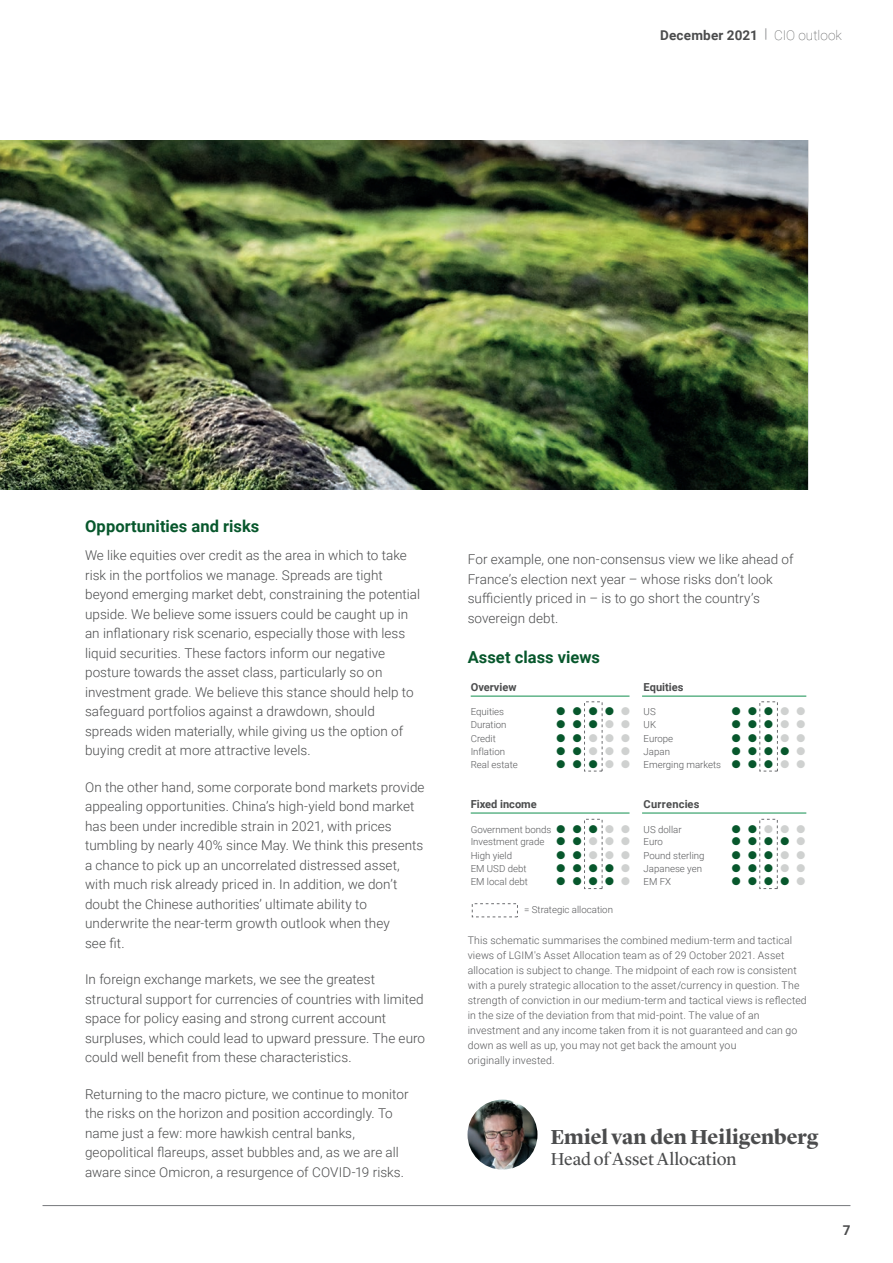
<style>
.page{position:relative;width:893px;height:1263px;background:#fff}
.page>*{position:absolute;margin:0;border:0;box-sizing:border-box;transform-origin:0 0}
.Graphic_support_text{font:700 21px "Lyon Display";letter-spacing:-.005em;color:#4b4c4d}
.Graphic_support_text-2{font:18px "Lyon Display";letter-spacing:-.005em;color:#4b4c4d}
.Body_copy_and_chart{font:700 16.5px "Roboto";letter-spacing:.005em;color:#07572c}
.body_copy_standard{font:300 13.5px/19.5px "Roboto";letter-spacing:.005em;color:#4b4c4d}
.t1{font:700 13.5px "Roboto";letter-spacing:.015em;color:#4b4c4d}
.t2{font:11.1px "Segoe UI Symbol";color:#07572c}
.t3{font:700 11.1px "Roboto";color:#4b4c4d}
.t4{font:700 11.1px "Roboto";letter-spacing:.02em;color:#4b4c4d}
.Source_7pt{font:300 10.5px/15px "Roboto";letter-spacing:.015em;color:#57585a}
.t5{font:300 9.6px "Roboto";color:#57585a}
.s1{font-weight:300;color:#717275}
.s2{font-weight:100}
.s3{color:#07572c}
.s4{color:#cfd1d0}
</style>
<div class="page">
<hr style="left:43px;top:1205px;width:807px;height:1px;background:#76787b">
<img style="left:467px;top:1099px;width:71px;height:71px;border-radius:36px">
<div style="left:466px;top:1098px;width:73px;height:73px;border:2px solid #fff;border-radius:50%"></div>
<img style="left:0;top:140px;width:808px;height:350px">
<hr style="left:471px;top:696px;width:158px;height:1px;background:#118f4e">
<hr style="left:642px;top:696px;width:164px;height:1px;background:#118f4e">
<hr style="left:471px;top:813px;width:158px;height:1px;background:#118f4e">
<hr style="left:642px;top:813px;width:164px;height:1px;background:#118f4e">
<div style="left:759px;top:701px;width:19px;height:70px;border:1px dashed #6c6d70"></div>
<div style="left:759px;top:819px;width:19px;height:70px;border:1px dashed #6c6d70"></div>
<div style="left:472px;top:903px;width:46px;height:14px;border:1px dashed #6c6d70"></div>
<p class="t1" style="left:660px;top:26px;width:183px">December 2021 <span class="s1">|</span> <span class="s2">CIO outlook</span></p>
<p class="Body_copy_and_chart" style="left:85px;top:515px;width:176px">Opportunities and risks</p>
<p class="body_copy_standard" style="left:85px;top:545px;width:337px">We like equities over credit as the area in which to take risk in the portfolios we manage. Spreads are tight beyond emerging market debt, constraining the potential upside. We believe some issuers could be caught up in an inflationary risk scenario, especially those with less liquid securities. These factors inform our negative posture towards the asset class, particularly so on investment grade. We believe this stance should help to safeguard portfolios against a drawdown, should spreads widen materially, while giving us the option of buying credit at more attractive levels.</p>
<p class="body_copy_standard" style="left:85px;top:776px;width:341px">On the other hand, some corporate bond markets provide appealing opportunities. China’s high-yield bond market has been under incredible strain in 2021, with prices tumbling by nearly 40% since May. We think this presents a chance to pick up an uncorrelated distressed asset, with much risk already priced in. In addition, we don’t doubt the Chinese authorities’ ultimate ability to underwrite the near-term growth outlook when they<br>see fit.</p>
<p class="body_copy_standard" style="left:85px;top:969px;width:342px">In foreign exchange markets, we see the greatest structural support for currencies of countries with limited space for policy easing and strong current account surpluses, which could lead to upward pressure. The euro could well benefit from these characteristics.</p>
<p class="body_copy_standard" style="left:85px;top:1083px;width:325px">Returning to the macro picture, we continue to monitor the risks on the horizon and position accordingly. To name just a few: more hawkish central banks, geopolitical flareups, asset bubbles and, as we are all aware since Omicron, a resurgence of COVID-19 risks.</p>
<p class="body_copy_standard" style="left:468px;top:549px;width:327px">For example, one non-consensus view we like ahead of France’s election next year – whose risks don’t look sufficiently priced in – is to go short the country’s sovereign debt.</p>
<p class="Body_copy_and_chart" style="left:468px;top:646px;width:134px">Asset class views</p>
<p class="t3" style="left:471px;top:679px;width:47px">Overview</p>
<p class="t3" style="left:644px;top:679px;width:41px">Equities</p>
<p class="t5" style="left:471px;top:704px;width:35px">Equities</p>
<p class="t5" style="left:556px;top:704px;width:101px"><span class="s3">●●●●</span><span class="s4">●</span> US</p>
<p class="t2" style="left:732px;top:704px;width:76px">●●●<span class="s4">●●</span></p>
<p class="t5" style="left:471px;top:718px;width:37px">Duration</p>
<p class="t5" style="left:556px;top:718px;width:101px"><span class="s3">●●●</span><span class="s4">●●</span> UK</p>
<p class="t2" style="left:732px;top:718px;width:76px">●●●<span class="s4">●●</span></p>
<p class="t5" style="left:471px;top:731px;width:27px">Credit</p>
<p class="t5" style="left:556px;top:731px;width:119px"><span class="s3">●</span> <span class="s3">●</span> <span class="s4">●</span> <span class="s4">●</span> <span class="s4">●</span> Europe</p>
<p class="t2" style="left:732px;top:731px;width:76px">●●●<span class="s4">●●</span></p>
<p class="t5" style="left:471px;top:745px;width:36px">Inflation</p>
<p class="t5" style="left:556px;top:745px;width:115px"><span class="s3">●●</span><span class="s4">●●●</span> Japan</p>
<p class="t2" style="left:732px;top:745px;width:76px">●●●●<span class="s4">●</span></p>
<p class="t5" style="left:471px;top:758px;width:49px">Real estate</p>
<p class="t5" style="left:556px;top:758px;width:251px"><span class="s3">●</span> <span class="s3">●</span> <span class="s3">●</span> <span class="s4">●</span> <span class="s4">●</span> Emerging markets <span class="s3">●</span> <span class="s3">●</span> <span class="s3">●</span> <span class="s4">●</span> <span class="s4">●</span></p>
<p class="t3" style="left:471px;top:796px;width:68px">Fixed income</p>
<p class="t4" style="left:644px;top:796px;width:57px">Currencies</p>
<p class="t5" style="left:471px;top:822px;width:212px">Government bonds <span class="s3">●</span> <span class="s3">●</span> <span class="s3">●</span> <span class="s4">●</span> <span class="s4">●</span> US dollar</p>
<p class="t2" style="left:732px;top:822px;width:76px">●●<span class="s4">●●●</span></p>
<p class="t5" style="left:471px;top:835px;width:194px">Investment grade <span class="s3">●</span> <span class="s3">●</span> <span class="s4">●</span> <span class="s4">●</span> <span class="s4">●</span> Euro</p>
<p class="t2" style="left:732px;top:835px;width:76px">●●●●<span class="s4">●</span></p>
<p class="t5" style="left:471px;top:849px;width:43px">High yield</p>
<p class="t5" style="left:556px;top:849px;width:150px"><span class="s3">●</span> <span class="s3">●</span> <span class="s4">●</span> <span class="s4">●</span> <span class="s4">●</span> Pound sterling</p>
<p class="t2" style="left:732px;top:848px;width:76px">●●●<span class="s4">●●</span></p>
<p class="t5" style="left:471px;top:862px;width:57px">EM USD debt</p>
<p class="t5" style="left:556px;top:862px;width:147px"><span class="s3">●</span> <span class="s3">●</span> <span class="s3">●</span> <span class="s3">●</span> <span class="s4">●</span> Japanese yen</p>
<p class="t2" style="left:732px;top:862px;width:76px">●●●<span class="s4">●●</span></p>
<p class="t5" style="left:471px;top:875px;width:59px">EM local debt</p>
<p class="t5" style="left:524px;top:903px;width:90px">= Strategic allocation</p>
<p class="t5" style="left:556px;top:875px;width:116px"><span class="s3">●●●●</span><span class="s4">●</span> EM FX</p>
<p class="t2" style="left:732px;top:875px;width:76px">●●●●<span class="s4">●</span></p>
<p class="Source_7pt" style="left:468px;top:932px;width:341px">This schematic summarises the combined medium-term and tactical views of LGIM's Asset Allocation team as of 29 October 2021. Asset allocation is subject to change. The midpoint of each row is consistent with a purely strategic allocation to the asset/currency in question. The strength of conviction in our medium-term and tactical views is reflected in the size of the deviation from that mid-point. The value of an investment and any income taken from it is not guaranteed and can go down as well as up, you may not get back the amount you<br>originally invested.</p>
<p class="Graphic_support_text" style="left:551px;top:1121px;width:269px">Emiel van den Heiligenberg</p>
<p class="Graphic_support_text-2" style="left:551px;top:1145px;width:187px">Head of Asset Allocation</p>
<p class="t1" style="left:843px;top:1220px;width:9px">7</p>
</div>
